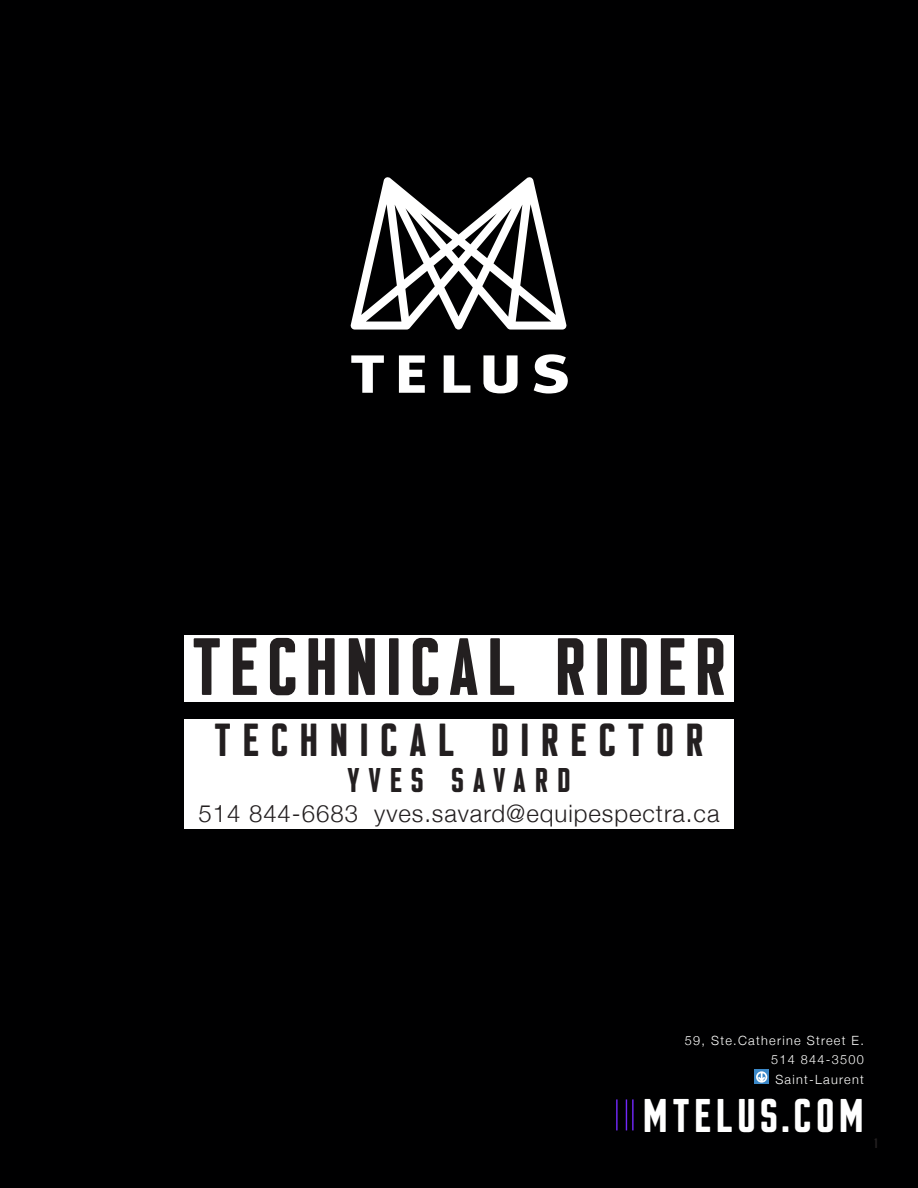
<style>
.page{position:relative;width:918px;height:1188px;background:#000001}
.page>*{position:absolute;margin:0;border:0;box-sizing:border-box;transform-origin:0 0}
.t1{font:900 70.8px "Clarke";letter-spacing:.1em;color:#231f20}
.t2{font:900 41.4px "Clarke";letter-spacing:.1em;color:#fff}
.t3{font:900 40.5px "Clarke";letter-spacing:.27em;color:#231f20}
.t4{font:900 30px "Clarke";letter-spacing:.28em;color:#231f20}
.t5{font:300 24px "Helvetica Neue";letter-spacing:.04em;color:#231f20}
.t6{font:300 12.75px/19px "Helvetica Neue";letter-spacing:.1em;color:#fff;text-align:right}
.t7{font:900 12px "Clarke";color:#231f20}
</style>
<div class="page">
<svg style="left:399px;top:355px;width:26px;height:38px"></svg>
<svg style="left:444px;top:355px;width:26px;height:38px"></svg>
<svg style="left:534px;top:354px;width:34px;height:40px"></svg>
<svg style="left:351px;top:355px;width:33px;height:38px"></svg>
<svg style="left:483px;top:355px;width:35px;height:38px"></svg>
<svg style="left:350px;top:177px;width:217px;height:153px"></svg>
<div style="left:184px;top:635px;width:550px;height:67px;background:#fff"></div>
<div style="left:184px;top:719px;width:550px;height:110px;background:#fff"></div>
<div style="left:754px;top:1070px;width:15px;height:14px;background:#3b88c8"></div>
<svg style="left:756px;top:1071px;width:12px;height:12px"></svg>
<hr style="left:626px;top:1099px;width:1px;height:31px;background:#7228fb">
<hr style="left:616px;top:1099px;width:2px;height:31px;background:#7228fb">
<hr style="left:632px;top:1099px;width:2px;height:31px;background:#7228fb">
<h1 class="t1" style="left:191px;top:626px;width:537px">TECHNICAL RIDER</h1>
<h3 class="t3" style="left:214px;top:716px;width:492px">TECHNICAL DIRECTOR</h3>
<h3 class="t4" style="left:347px;top:763px;width:225px">YVES SAVARD</h3>
<h3 class="t5" style="left:199px;top:794px;width:522px">514 844-6683 yves.savard@equipespectra.ca</h3>
<p class="t6" style="left:685px;top:1030px;width:181px">59, Ste.Catherine Street E.<br>514 844-3500<br>Saint-Laurent</p>
<h2 class="t2" style="left:643px;top:1091px;width:223px">MTELUS.COM</h2>
<p class="t7" style="left:874px;top:1136px;width:5px">1</p>
</div>
